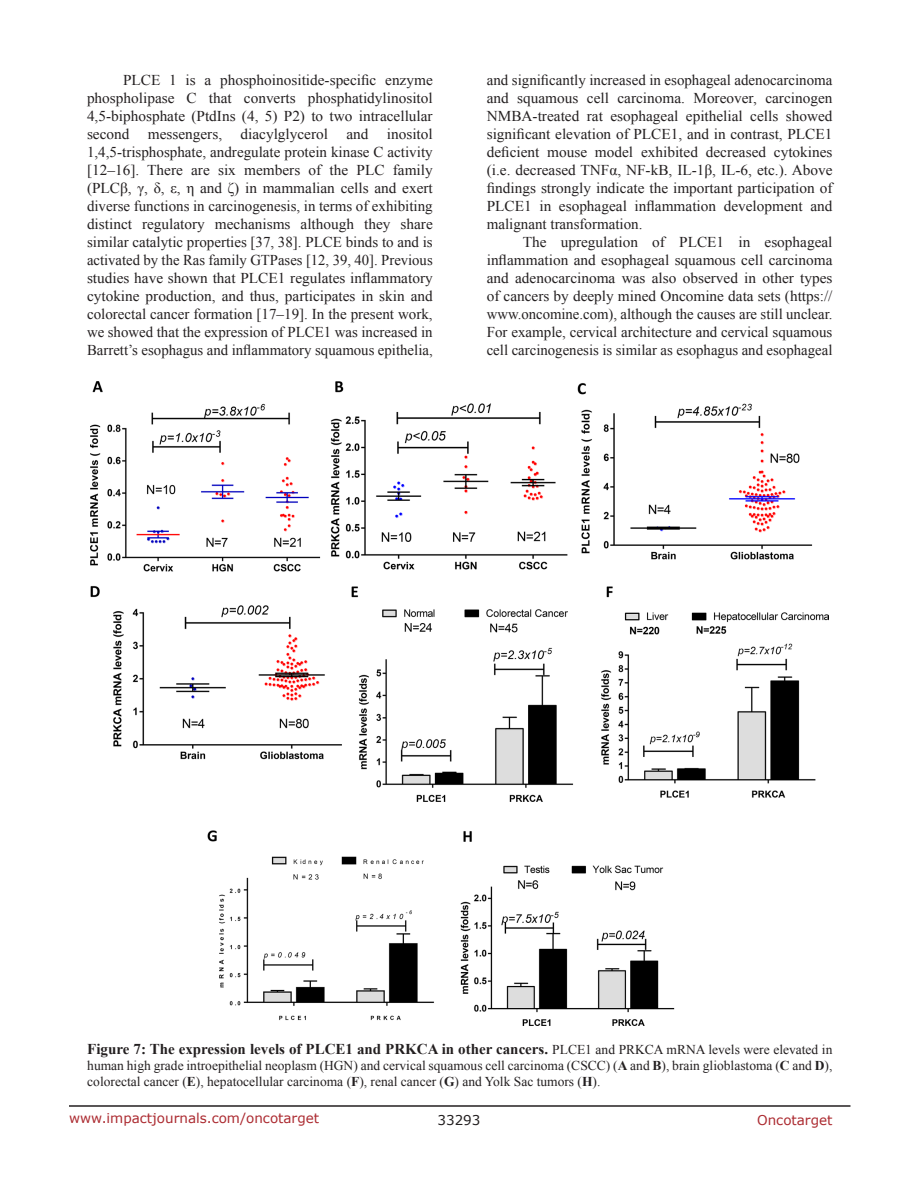
<style>
.page{position:relative;width:918px;height:1188px;background:#fff}
.page>*{position:absolute;margin:0;border:0;box-sizing:border-box;transform-origin:0 0}
.BodyText{font:15px/18px "Times New Roman";color:#231f20;text-align:justify}
.FigureText{font:700 15px "Times New Roman";color:#231f20}
.FigureText-2{font:13.5px/16.2px "Times New Roman";color:#231f20}
.t1{font:13.5px "Verdana";color:#ac2b31}
.t2{font:13.5px "Verdana";color:#231f20}
.s1{font-weight:400;font-size:13.5px}
.s2{font-weight:700}
</style>
<div class="page">
<hr style="left:69px;top:1105px;width:781px;height:2px;background:#231f20">
<img style="left:91px;top:381px;width:738px;height:645px">
<p class="BodyText" style="left:87px;top:71px;width:347px;text-indent:36px">PLCE 1 is a phosphoinositide-specific enzyme phospholipase C that converts phosphatidylinositol 4,5-biphosphate (PtdIns (4, 5) P2) to two intracellular second messengers, diacylglycerol and inositol 1,4,5-trisphosphate, andregulate protein kinase C activity [12–16]. There are six members of the PLC family (PLCβ, γ, δ, ε, η and ζ) in mammalian cells and exert diverse functions in carcinogenesis, in terms of exhibiting distinct regulatory mechanisms although they share similar catalytic properties [37, 38]. PLCE binds to and is activated by the Ras family GTPases [12, 39, 40]. Previous studies have shown that PLCE1 regulates inflammatory cytokine production, and thus, participates in skin and colorectal cancer formation [17–19]. In the present work, we showed that the expression of PLCE1 was increased in Barrett’s esophagus and inflammatory squamous epithelia,</p>
<p class="BodyText" style="left:487px;top:71px;width:347px">and significantly increased in esophageal adenocarcinoma and squamous cell carcinoma. Moreover, carcinogen NMBA-treated rat esophageal epithelial cells showed significant elevation of PLCE1, and in contrast, PLCE1 deficient mouse model exhibited decreased cytokines (i.e. decreased TNFα, NF-kB, IL-1β, IL-6, etc.). Above findings strongly indicate the important participation of PLCE1 in esophageal inflammation development and malignant transformation.</p>
<p class="BodyText" style="left:487px;top:233px;width:347px;text-indent:36px">The upregulation of PLCE1 in esophageal inflammation and esophageal squamous cell carcinoma and adenocarcinoma was also observed in other types of cancers by deeply mined Oncomine data sets (https:// www.oncomine.com), although the causes are still unclear.<br>For example, cervical architecture and cervical squamous cell carcinogenesis is similar as esophagus and esophageal</p>
<p class="FigureText" style="left:87px;top:1039px;width:747px">Figure 7: The expression levels of PLCE1 and PRKCA in other cancers. <span class="s1">PLCE1 and PRKCA mRNA levels were elevated in</span></p>
<p class="FigureText-2" style="left:87px;top:1057px;width:747px">human high grade introepithelial neoplasm (HGN) and cervical squamous cell carcinoma (CSCC) (<span class="s2">A</span> and <span class="s2">B</span>), brain glioblastoma (<span class="s2">C</span> and <span class="s2">D</span>), colorectal cancer (<span class="s2">E</span>), hepatocellular carcinoma (<span class="s2">F</span>), renal cancer (<span class="s2">G</span>) and Yolk Sac tumors (<span class="s2">H</span>).</p>
<p class="t1" style="left:69px;top:1109px;width:252px">www.impactjournals.com/oncotarget</p>
<p class="t2" style="left:438px;top:1111px;width:44px">33293</p>
<p class="t1" style="left:757px;top:1111px;width:77px">Oncotarget</p>
</div>
